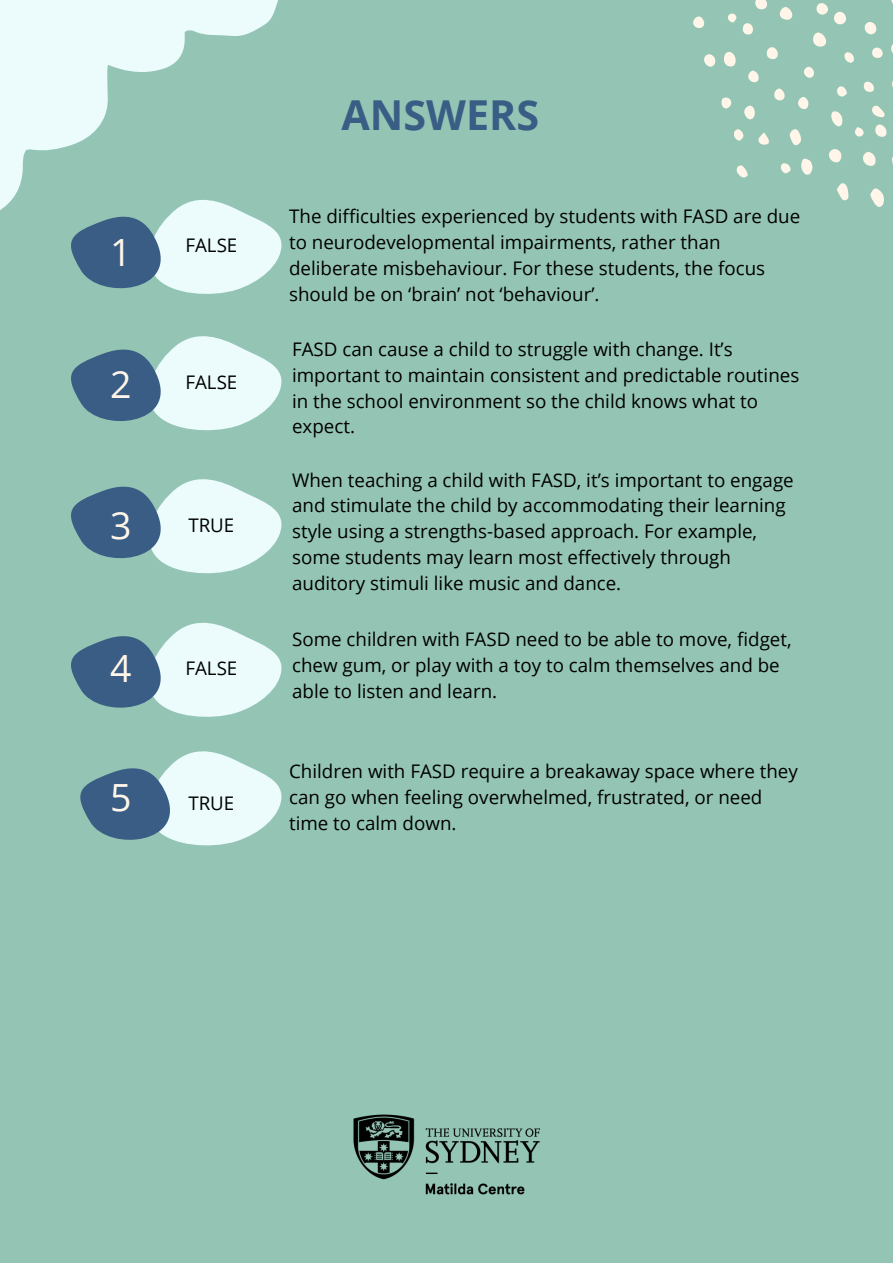
<style>
.page{position:relative;width:893px;height:1263px;background:#94c5b4}
.page>*{position:absolute;margin:0;border:0;box-sizing:border-box;transform-origin:0 0}
.t1{font:700 41.25px "Open Sans";color:#395d84}
.t2{font:37.5px "Open Sans";color:#fff6e9}
.t3{font:18.75px/25.9px "Open Sans";color:#000}
</style>
<div class="page">
<svg style="left:0;top:0;width:278px;height:210px"></svg>
<svg style="left:63px;top:193px;width:219px;height:101px"></svg>
<svg style="left:71px;top:336px;width:211px;height:95px"></svg>
<svg style="left:71px;top:479px;width:211px;height:95px"></svg>
<svg style="left:71px;top:622px;width:211px;height:95px"></svg>
<svg style="left:80px;top:751px;width:202px;height:95px"></svg>
<img style="left:353px;top:1114px;width:187px;height:81px">
<svg style="left:870px;top:188px;width:14px;height:19px"></svg>
<svg style="left:801px;top:158px;width:11px;height:17px"></svg>
<svg style="left:891px;top:44px;width:2px;height:9px"></svg>
<svg style="left:813px;top:32px;width:13px;height:15px"></svg>
<svg style="left:836px;top:183px;width:12px;height:17px"></svg>
<svg style="left:724px;top:52px;width:11px;height:15px"></svg>
<svg style="left:863px;top:152px;width:12px;height:14px"></svg>
<svg style="left:789px;top:129px;width:12px;height:17px"></svg>
<svg style="left:831px;top:111px;width:11px;height:15px"></svg>
<svg style="left:829px;top:149px;width:12px;height:14px"></svg>
<svg style="left:779px;top:7px;width:13px;height:13px"></svg>
<svg style="left:834px;top:12px;width:12px;height:12px"></svg>
<svg style="left:744px;top:105px;width:11px;height:15px"></svg>
<svg style="left:864px;top:22px;width:12px;height:12px"></svg>
<svg style="left:755px;top:0;width:12px;height:9px"></svg>
<svg style="left:872px;top:105px;width:12px;height:12px"></svg>
<svg style="left:704px;top:54px;width:11px;height:13px"></svg>
<svg style="left:875px;top:124px;width:11px;height:13px"></svg>
<svg style="left:816px;top:3px;width:12px;height:12px"></svg>
<svg style="left:767px;top:47px;width:11px;height:12px"></svg>
<svg style="left:798px;top:97px;width:10px;height:12px"></svg>
<svg style="left:736px;top:165px;width:12px;height:13px"></svg>
<svg style="left:693px;top:16px;width:11px;height:12px"></svg>
<svg style="left:743px;top:23px;width:10px;height:12px"></svg>
<svg style="left:774px;top:88px;width:10px;height:12px"></svg>
<svg style="left:748px;top:71px;width:10px;height:11px"></svg>
<svg style="left:721px;top:98px;width:10px;height:11px"></svg>
<svg style="left:872px;top:48px;width:10px;height:10px"></svg>
<svg style="left:758px;top:132px;width:11px;height:13px"></svg>
<svg style="left:804px;top:67px;width:10px;height:11px"></svg>
<svg style="left:863px;top:82px;width:11px;height:10px"></svg>
<svg style="left:844px;top:52px;width:10px;height:11px"></svg>
<svg style="left:837px;top:86px;width:10px;height:11px"></svg>
<svg style="left:734px;top:129px;width:10px;height:12px"></svg>
<svg style="left:780px;top:163px;width:10px;height:11px"></svg>
<svg style="left:855px;top:127px;width:9px;height:10px"></svg>
<svg style="left:728px;top:14px;width:8px;height:8px"></svg>
<p class="t2" style="left:110px;top:226px;width:23px">1</p>
<p class="t2" style="left:110px;top:358px;width:23px">2</p>
<p class="t2" style="left:110px;top:499px;width:23px">3</p>
<p class="t2" style="left:110px;top:642px;width:23px">4</p>
<p class="t2" style="left:110px;top:771px;width:23px">5</p>
<p class="t3" style="left:185px;top:232px;width:54px">FALSE</p>
<p class="t3" style="left:185px;top:368px;width:54px">FALSE</p>
<p class="t3" style="left:188px;top:511px;width:48px">TRUE</p>
<p class="t3" style="left:185px;top:655px;width:54px">FALSE</p>
<p class="t3" style="left:188px;top:789px;width:48px">TRUE</p>
<p class="t1" style="left:341px;top:86px;width:199px">ANSWERS</p>
<p class="t3" style="left:289px;top:203px;width:513px">The difficulties experienced by students with FASD are due to neurodevelopmental impairments, rather than deliberate misbehaviour. For these students, the focus should be on ‘brain’ not ‘behaviour’.</p>
<p class="t3" style="left:292px;top:335px;width:509px">FASD can cause a child to struggle with change. It’s important to maintain consistent and predictable routines in the school environment so the child knows what to expect.</p>
<p class="t3" style="left:292px;top:466px;width:503px">When teaching a child with FASD, it’s important to engage and stimulate the child by accommodating their learning style using a strengths-based approach. For example, some students may learn most effectively through auditory stimuli like music and dance.</p>
<p class="t3" style="left:292px;top:625px;width:501px">Some children with FASD need to be able to move, fidget, chew gum, or play with a toy to calm themselves and be able to listen and learn.</p>
<p class="t3" style="left:289px;top:758px;width:510px">Children with FASD require a breakaway space where they can go when feeling overwhelmed, frustrated, or need time to calm down.</p>
</div>
